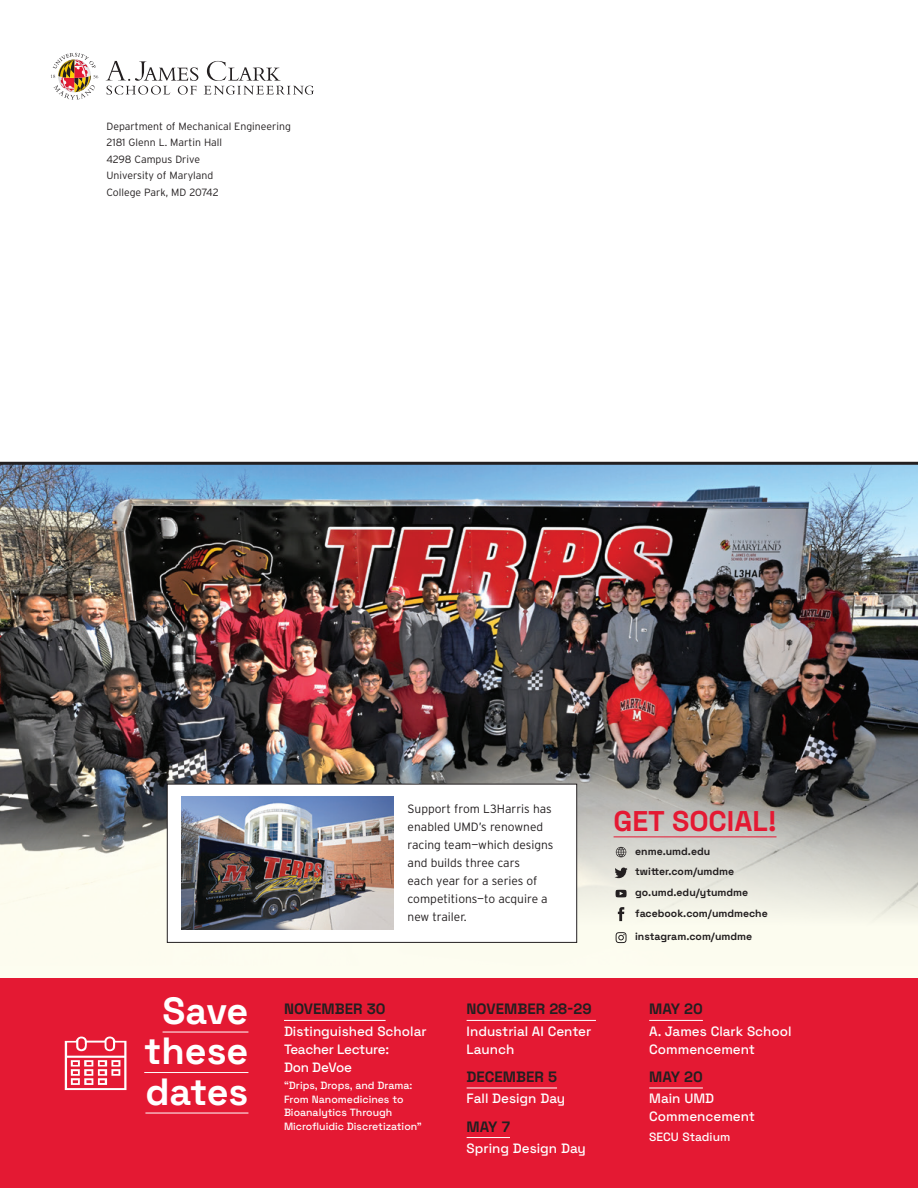
<style>
.page{position:relative;width:918px;height:1188px;background:#fff}
.page>*{position:absolute;margin:0;border:0;box-sizing:border-box;transform-origin:0 0}
.Section_Head-Large{font:700 37.95px/40.5px "Space Grotesk";color:#fff;text-align:center}
.t1{font:700 28.5px "Space Grotesk";color:#e41933}
.Save_the_Date_Month{font:700 15px "Space Grotesk";color:#231f20}
.Save_the_date_text{font:500 13.5px/18px "Space Grotesk";color:#fff}
.Section_Main_Text_No_Indent{font:300 12px/18px "Interstate";color:#231f20}
.Save_the_date_event_description{font:500 12px "Space Grotesk";color:#fff}
.t2{font:300 10.5px/16.5px "Interstate";color:#231f20}
.t3{font:700 10.5px "Space Grotesk";color:#231f20}
.Save_the_date_event_description-2{font:500 10.5px/13.5px "Space Grotesk";color:#fff}
</style>
<div class="page">
<div style="left:0;top:463px;width:918px;height:569px;background:#fdfdf0"></div>
<img style="left:0;top:465px;width:918px;height:479px">
<hr style="left:614px;top:837px;width:163px;height:1px;background:#e41933">
<svg style="left:615px;top:868px;width:13px;height:10px"></svg>
<svg style="left:618px;top:907px;width:6px;height:14px"></svg>
<svg style="left:616px;top:890px;width:11px;height:7px"></svg>
<svg style="left:616px;top:932px;width:11px;height:11px"></svg>
<svg style="left:616px;top:847px;width:10px;height:10px"></svg>
<hr style="left:0;top:462px;width:918px;height:3px;background:#231f20">
<div style="left:167px;top:784px;width:410px;height:158px;background:#fff"></div>
<div style="left:167px;top:784px;width:410px;height:159px;border:1px solid #231f20"></div>
<img style="left:181px;top:796px;width:213px;height:134px">
<div style="left:0;top:979px;width:918px;height:209px;background:#e41933"></div>
<hr style="left:163px;top:1032px;width:85px;height:1px;background:#fff">
<hr style="left:144px;top:1072px;width:104px;height:1px;background:#fff">
<hr style="left:145px;top:1113px;width:103px;height:1px;background:#fff">
<svg style="left:65px;top:1036px;width:61px;height:54px"></svg>
<hr style="left:284px;top:1020px;width:102px;height:1px;background:#fff">
<hr style="left:467px;top:1020px;width:129px;height:1px;background:#fff">
<hr style="left:467px;top:1088px;width:90px;height:1px;background:#fff">
<hr style="left:467px;top:1137px;width:43px;height:1px;background:#fff">
<hr style="left:649px;top:1020px;width:54px;height:1px;background:#fff">
<hr style="left:649px;top:1088px;width:54px;height:1px;background:#fff">
<svg style="left:106px;top:61px;width:92px;height:34px"></svg>
<svg style="left:204px;top:61px;width:110px;height:34px"></svg>
<svg style="left:51px;top:53px;width:47px;height:47px"></svg>
<p class="t2" style="left:106px;top:118px;width:186px">Department of Mechanical Engineering<br>2181 Glenn L. Martin Hall<br>4298 Campus Drive<br>University of Maryland<br>College Park, MD 20742</p>
<p class="Section_Main_Text_No_Indent" style="left:408px;top:800px;width:147px">Support from L3Harris has enabled UMD’s renowned racing team—which designs and builds three cars<br>each year for a series of competitions—to acquire a new trailer.</p>
<p class="Section_Head-Large" style="left:144px;top:988px;width:106px">Save these dates</p>
<p class="Save_the_Date_Month" style="left:284px;top:997px;width:103px">NOVEMBER 30</p>
<p class="Save_the_date_text" style="left:284px;top:1021px;width:144px">Distinguished Scholar<br>Teacher Lecture:<br>Don DeVoe</p>
<p class="Save_the_date_event_description-2" style="left:284px;top:1078px;width:139px">“Drips, Drops, and Drama:<br>From Nanomedicines to<br>Bioanalytics Through<br>Microfluidic Discretization”</p>
<p class="Save_the_Date_Month" style="left:467px;top:997px;width:127px">NOVEMBER 28-29</p>
<p class="Save_the_date_text" style="left:467px;top:1021px;width:126px">Industrial AI Center<br>Launch</p>
<p class="Save_the_Date_Month" style="left:467px;top:1065px;width:92px">DECEMBER 5</p>
<p class="Save_the_date_text" style="left:467px;top:1089px;width:100px">Fall Design Day</p>
<p class="Save_the_Date_Month" style="left:467px;top:1115px;width:45px">MAY 7</p>
<p class="Save_the_date_text" style="left:467px;top:1138px;width:121px">Spring Design Day</p>
<p class="t1" style="left:614px;top:799px;width:164px">GET SOCIAL!</p>
<p class="t3" style="left:635px;top:843px;width:77px">enme.umd.edu</p>
<p class="t3" style="left:635px;top:863px;width:101px">twitter.com/umdme</p>
<p class="t3" style="left:635px;top:884px;width:115px">go.umd.edu/ytumdme</p>
<p class="t3" style="left:635px;top:905px;width:134px">facebook.com/umdmeche</p>
<p class="t3" style="left:635px;top:928px;width:119px">instagram.com/umdme</p>
<p class="Save_the_Date_Month" style="left:649px;top:997px;width:55px">MAY 20</p>
<p class="Save_the_date_text" style="left:649px;top:1021px;width:144px">A. James Clark School<br>Commencement</p>
<p class="Save_the_Date_Month" style="left:649px;top:1065px;width:55px">MAY 20</p>
<p class="Save_the_date_text" style="left:649px;top:1089px;width:107px">Main UMD<br>Commencement</p>
<p class="Save_the_date_event_description" style="left:649px;top:1127px;width:83px">SECU Stadium</p>
</div>
